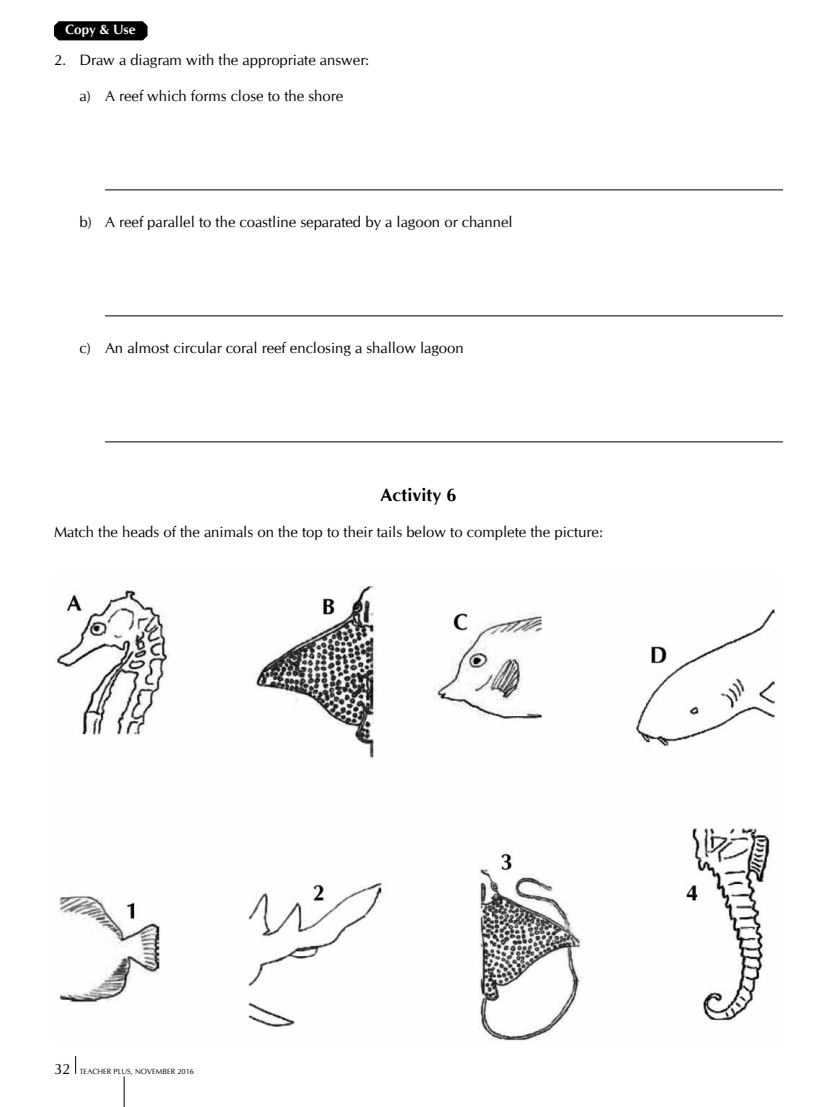
<style>
.page{position:relative;width:837px;height:1107px;background:#fff}
.page>*{position:absolute;margin:0;border:0;box-sizing:border-box;transform-origin:0 0}
.t1{font:700 18px "CG Omega";color:#000}
.t2{font:15px "CG Omega";color:#000}
.t3{font:700 13.5px "CG Omega";color:#fff}
.t4{font:7.5px "CG Omega";color:#000}
.s1{font-size:15px}
</style>
<div class="page">
<hr style="left:105px;top:190px;width:678px;height:1px;background:#000">
<hr style="left:105px;top:316px;width:678px;height:1px;background:#000">
<hr style="left:105px;top:442px;width:678px;height:1px;background:#000">
<img style="left:56px;top:586px;width:719px;height:455px">
<svg style="left:54px;top:21px;width:94px;height:20px;background:#121212"></svg>
<hr style="left:124px;top:1076px;width:1px;height:31px;background:#000">
<svg style="left:75px;top:1056px;width:1px;height:18px"></svg>
<p class="t3" style="left:65px;top:21px;width:72px">Copy &amp; Use</p>
<p class="t2" style="left:54px;top:51px;width:317px">2. Draw a diagram with the appropriate answer:</p>
<p class="t2" style="left:80px;top:87px;width:265px">a) A reef which forms close to the shore</p>
<p class="t2" style="left:80px;top:213px;width:435px">b) A reef parallel to the coastline separated by a lagoon or channel</p>
<p class="t2" style="left:80px;top:339px;width:386px">c) An almost circular coral reef enclosing a shallow lagoon</p>
<p class="t1" style="left:381px;top:483px;width:77px">Activity 6</p>
<p class="t2" style="left:54px;top:523px;width:551px">Match the heads of the animals on the top to their tails below to complete the picture:</p>
<p class="t4" style="left:54px;top:1067px;width:141px"><span class="s1">32</span> TEACHER PLUS, NOVEMBER 2016</p>
</div>
